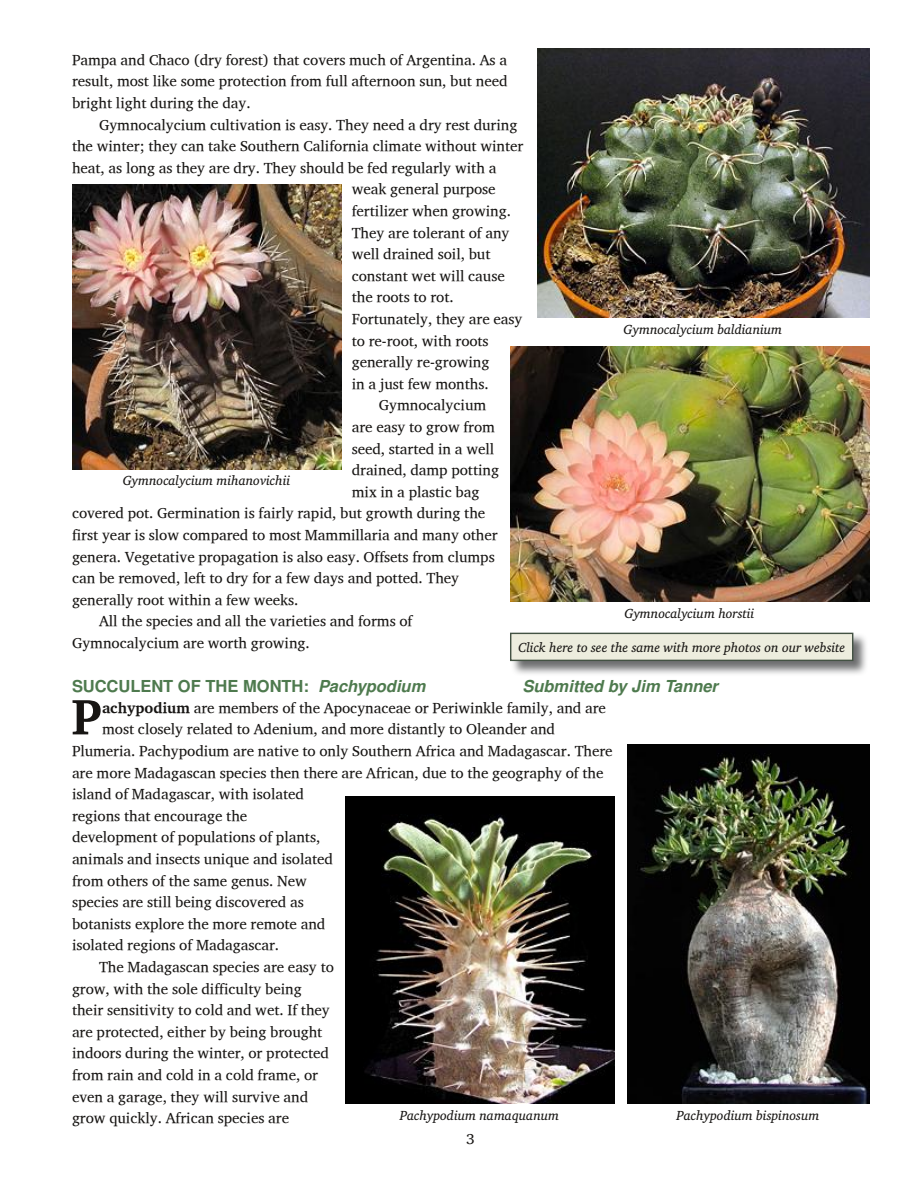
<style>
.page{position:relative;width:918px;height:1188px;background:#fff}
.page>*{position:absolute;margin:0;border:0;box-sizing:border-box;transform-origin:0 0}
.t1{font:50.85px "Apparatus SIL Bold";color:#171513}
.t2{font:700 16.5px "Nimbus San L";letter-spacing:-.005em;color:#4e7a4e}
.t3{font:italic 700 16.5px "Nimbus San L";color:#4e7a4e}
.t4{font:15px/21.6px "Apparatus SIL";letter-spacing:-.005em;color:#171513}
.t5{font:13.5px "Apparatus SIL Italic";letter-spacing:-.005em;color:#171513}
.s1{font-style:italic}
.s2{font-family:"Apparatus SIL Bold"}
</style>
<div class="page">
<img style="left:510px;top:633px;width:356px;height:41px">
<div style="left:511px;top:633px;width:342px;height:27px;background:#ededde"></div>
<div style="left:510px;top:633px;width:343px;height:28px;border:1px solid #435243"></div>
<img style="left:537px;top:48px;width:333px;height:270px">
<img style="left:72px;top:184px;width:270px;height:285px">
<img style="left:510px;top:346px;width:360px;height:256px">
<img style="left:627px;top:744px;width:243px;height:360px">
<img style="left:345px;top:797px;width:270px;height:307px">
<p class="t4" style="left:72px;top:49px;width:437px;text-align:justify">Pampa and Chaco (dry forest) that covers much of Argentina. As a result, most like some protection from full afternoon sun, but need bright light during the day.</p>
<p class="t4" style="left:72px;top:114px;width:453px;text-indent:27px">Gymnocalycium cultivation is easy. They need a dry rest during the winter; they can take Southern California climate without winter heat, as long as they are dry. They should be fed regularly with a</p>
<p class="t4" style="left:352px;top:179px;width:145px">weak general purpose</p>
<p class="t4" style="left:352px;top:201px;width:161px">fertilizer when growing.</p>
<p class="t4" style="left:352px;top:222px;width:159px">They are tolerant of any</p>
<p class="t4" style="left:352px;top:244px;width:140px">well drained soil, but</p>
<p class="t4" style="left:352px;top:265px;width:155px">constant wet will cause</p>
<p class="t4" style="left:352px;top:287px;width:103px">the roots to rot.</p>
<p class="t4" style="left:352px;top:309px;width:172px">Fortunately, they are easy</p>
<p class="t4" style="left:352px;top:330px;width:139px">to re-root, with roots</p>
<p class="t4" style="left:352px;top:352px;width:139px">generally re-growing</p>
<p class="t4" style="left:352px;top:373px;width:138px">in a just few months.</p>
<p class="t4" style="left:379px;top:395px;width:109px">Gymnocalycium</p>
<p class="t4" style="left:352px;top:417px;width:145px">are easy to grow from</p>
<p class="t4" style="left:352px;top:438px;width:144px">seed, started in a well</p>
<p class="t4" style="left:352px;top:460px;width:149px">drained, damp potting</p>
<p class="t4" style="left:352px;top:481px;width:129px">mix in a plastic bag</p>
<p class="t4" style="left:72px;top:503px;width:415px">covered pot. Germination is fairly rapid, but growth during the</p>
<p class="t4" style="left:72px;top:525px;width:427px">first year is slow compared to most Mammillaria and many other</p>
<p class="t4" style="left:72px;top:546px;width:424px">genera. Vegetative propagation is also easy. Offsets from clumps</p>
<p class="t4" style="left:72px;top:568px;width:389px">can be removed, left to dry for a few days and potted. They</p>
<p class="t4" style="left:72px;top:589px;width:228px">generally root within a few weeks.</p>
<p class="t4" style="left:99px;top:611px;width:315px">All the species and all the varieties and forms of</p>
<p class="t4" style="left:72px;top:633px;width:239px">Gymnocalycium are worth growing.</p>
<p class="t5" style="left:624px;top:323px;width:160px">Gymnocalycium baldianium</p>
<p class="t5" style="left:123px;top:474px;width:169px">Gymnocalycium mihanovichii</p>
<p class="t5" style="left:625px;top:607px;width:131px">Gymnocalycium horstii</p>
<p class="t5" style="left:518px;top:640px;width:329px">Click here to see the same with more photos on our website</p>
<p class="t2" style="left:72px;top:680px;width:355px">SUCCULENT OF THE MONTH: <span class="s1">Pachypodium</span></p>
<p class="t3" style="left:523px;top:680px;width:197px">Submitted by Jim Tanner</p>
<h1 class="t1" style="left:71px;top:692px;width:32px">P</h1>
<p class="t4" style="left:102px;top:697px;width:505px"><span class="s2">achypodium</span> are members of the Apocynaceae or Periwinkle family, and are</p>
<p class="t4" style="left:102px;top:719px;width:454px">most closely related to Adenium, and more distantly to Oleander and</p>
<p class="t4" style="left:72px;top:741px;width:542px">Plumeria. Pachypodium are native to only Southern Africa and Madagascar. There</p>
<p class="t4" style="left:72px;top:762px;width:533px">are more Madagascan species then there are African, due to the geography of the</p>
<p class="t4" style="left:72px;top:784px;width:262px">island of Madagascar, with isolated regions that encourage the development of populations of plants, animals and insects unique and isolated from others of the same genus. New species are still being discovered as botanists explore the more remote and isolated regions of Madagascar.</p>
<p class="t4" style="left:72px;top:957px;width:264px;text-indent:27px">The Madagascan species are easy to grow, with the sole difficulty being their sensitivity to cold and wet. If they are protected, either by being brought indoors during the winter, or protected from rain and cold in a cold frame, or even a garage, they will survive and grow quickly. African species are</p>
<p class="t5" style="left:400px;top:1109px;width:161px">Pachypodium namaquanum</p>
<p class="t5" style="left:676px;top:1109px;width:144px">Pachypodium bispinosum</p>
<p class="t4" style="left:466px;top:1129px;width:10px">3</p>
</div>
